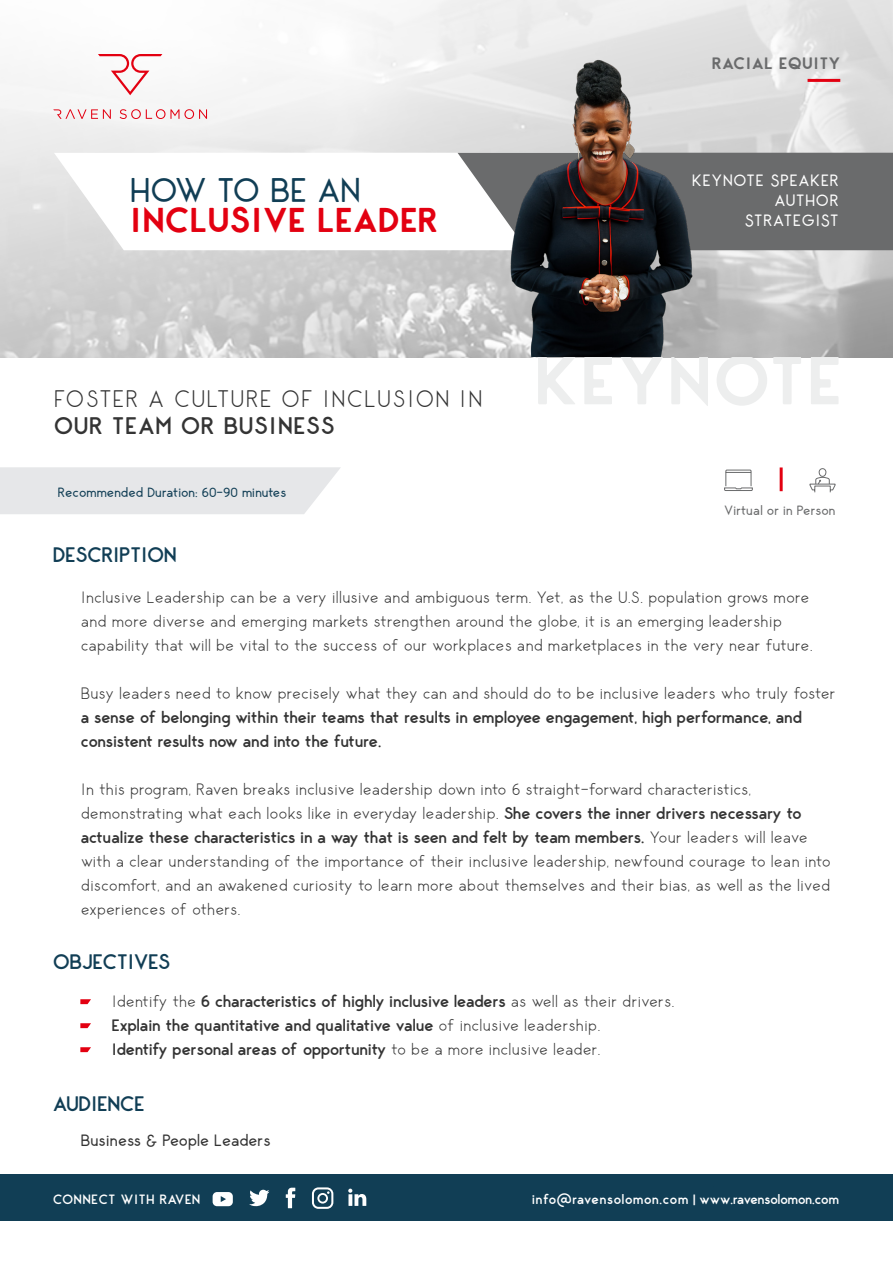
<style>
.page{position:relative;width:893px;height:1263px;background:#fff}
.page>*{position:absolute;margin:0;border:0;box-sizing:border-box;transform-origin:0 0}
.t1{font:700 34.35px "George Rounded";letter-spacing:.025em;color:#e30011}
.t2{font:34.35px "George Rounded";color:#113e55}
.t3{font:300 24px "George Rounded";letter-spacing:.05em;color:#343434}
.t4{font:600 24px "George Rounded";letter-spacing:.05em;color:#343434}
.t5{font:600 21px "George Rounded";color:#113e55}
.t6{font:300 16.5px/24px "George Rounded";color:#343434}
.t7{font:600 16.5px/24px "George Rounded";color:#343434}
.t8{font:16.5px/19.8px "George Rounded";letter-spacing:.05em;color:#fff;text-align:right}
.t9{font:16.5px "George Rounded";color:#343434}
.t10{font:700 16.5px "George Rounded";letter-spacing:.05em;color:#6a6b6c}
.t11{font:600 13.5px "George Rounded";color:#fff}
.t12{font:13.5px "George Rounded";color:#113e55}
.t13{font:13.5px "George Rounded";color:#6a6b6c}
.t14{font:600 13.5px "George Rounded";letter-spacing:.05em;color:#fff}
.s1{font-weight:600}
.s2{font-weight:300}
</style>
<div class="page">
<img style="left:0;top:0;width:893px;height:357px">
<svg style="left:54px;top:153px;width:404px;height:97px"></svg>
<svg style="left:458px;top:153px;width:435px;height:97px;background:#757677"></svg>
<div style="left:0;top:1174px;width:893px;height:47px;background:#113e55"></div>
<svg style="left:213px;top:1192px;width:20px;height:14px"></svg>
<svg style="left:249px;top:1190px;width:20px;height:17px"></svg>
<svg style="left:286px;top:1188px;width:9px;height:20px"></svg>
<svg style="left:312px;top:1187px;width:21px;height:22px"></svg>
<svg style="left:348px;top:1188px;width:18px;height:18px"></svg>
<svg style="left:98px;top:54px;width:64px;height:41px"></svg>
<svg style="left:120px;top:109px;width:87px;height:10px"></svg>
<svg style="left:53px;top:109px;width:58px;height:10px"></svg>
<img style="left:464px;top:30px;width:363px;height:327px">
<svg style="left:538px;top:357px;width:300px;height:49px"></svg>
<hr style="left:780px;top:467px;width:3px;height:24px;background:#e30011">
<svg style="left:724px;top:469px;width:29px;height:22px"></svg>
<div style="left:819px;top:468px;width:7px;height:9px;border:1px solid #6a6b6c;border-radius:50%"></div>
<svg style="left:809px;top:477px;width:27px;height:16px"></svg>
<svg style="left:80px;top:999px;width:11px;height:5px"></svg>
<svg style="left:80px;top:1023px;width:11px;height:5px"></svg>
<svg style="left:80px;top:1047px;width:11px;height:5px"></svg>
<hr style="left:807px;top:79px;width:33px;height:3px;background:#e30011">
<div style="left:0;top:467px;width:341px;height:47px;background:#e6e7e9"></div>
<h1 class="t2" style="left:130px;top:162px;width:232px">HOW TO BE AN</h1>
<h1 class="t1" style="left:130px;top:192px;width:309px">INCLUSIVE LEADER</h1>
<h2 class="t3" style="left:54px;top:380px;width:430px">FOSTER A CULTURE OF INCLUSION IN</h2>
<h2 class="t4" style="left:54px;top:407px;width:282px">OUR TEAM OR BUSINESS</h2>
<p class="t12" style="left:58px;top:481px;width:230px">Recommended Duration: 60-90 minutes</p>
<p class="t10" style="left:712px;top:50px;width:130px">RACIAL EQUITY</p>
<p class="t8" style="left:692px;top:169px;width:148px">KEYNOTE SPEAKER<br>AUTHOR<br>STRATEGIST</p>
<p class="t13" style="left:724px;top:499px;width:113px">Virtual or in Person</p>
<p class="t5" style="left:53px;top:538px;width:125px">DESCRIPTION</p>
<p class="t6" style="left:81px;top:584px;width:734px">Inclusive Leadership can be a very illusive and ambiguous term. Yet, as the U.S. population grows more and more diverse and emerging markets strengthen around the globe, it is an emerging leadership capability that will be vital to the success of our workplaces and marketplaces in the very near future.</p>
<p class="t6" style="left:81px;top:680px;width:756px">Busy leaders need to know precisely what they can and should do to be inclusive leaders who truly foster</p>
<p class="t7" style="left:81px;top:704px;width:723px">a sense of belonging within their teams that results in employee engagement, high performance, and consistent results now and into the future.</p>
<p class="t6" style="left:81px;top:776px;width:751px">In this program, Raven breaks inclusive leadership down into 6 straight-forward characteristics, demonstrating what each looks like in everyday leadership. <span class="s1">She covers the inner drivers necessary to actualize these characteristics in a way that is seen and felt by team members.</span> Your leaders will leave with a clear understanding of the importance of their inclusive leadership, newfound courage to lean into discomfort, and an awakened curiosity to learn more about themselves and their bias, as well as the lived experiences of others.</p>
<p class="t5" style="left:53px;top:945px;width:118px">OBJECTIVES</p>
<p class="t7" style="left:112px;top:988px;width:564px"><span class="s2">Identify the</span> 6 characteristics of highly inclusive leaders <span class="s2">as well as their drivers.<br></span>Explain the quantitative and qualitative value <span class="s2">of inclusive leadership.<br></span>Identify personal areas of opportunity <span class="s2">to be a more inclusive leader.</span></p>
<p class="t5" style="left:53px;top:1087px;width:93px">AUDIENCE</p>
<p class="t9" style="left:81px;top:1127px;width:191px">Business &amp; People Leaders</p>
<p class="t14" style="left:53px;top:1189px;width:148px">CONNECT WITH RAVEN</p>
<p class="t11" style="left:532px;top:1189px;width:308px">info@ravensolomon.com | www.ravensolomon.com</p>
</div>
